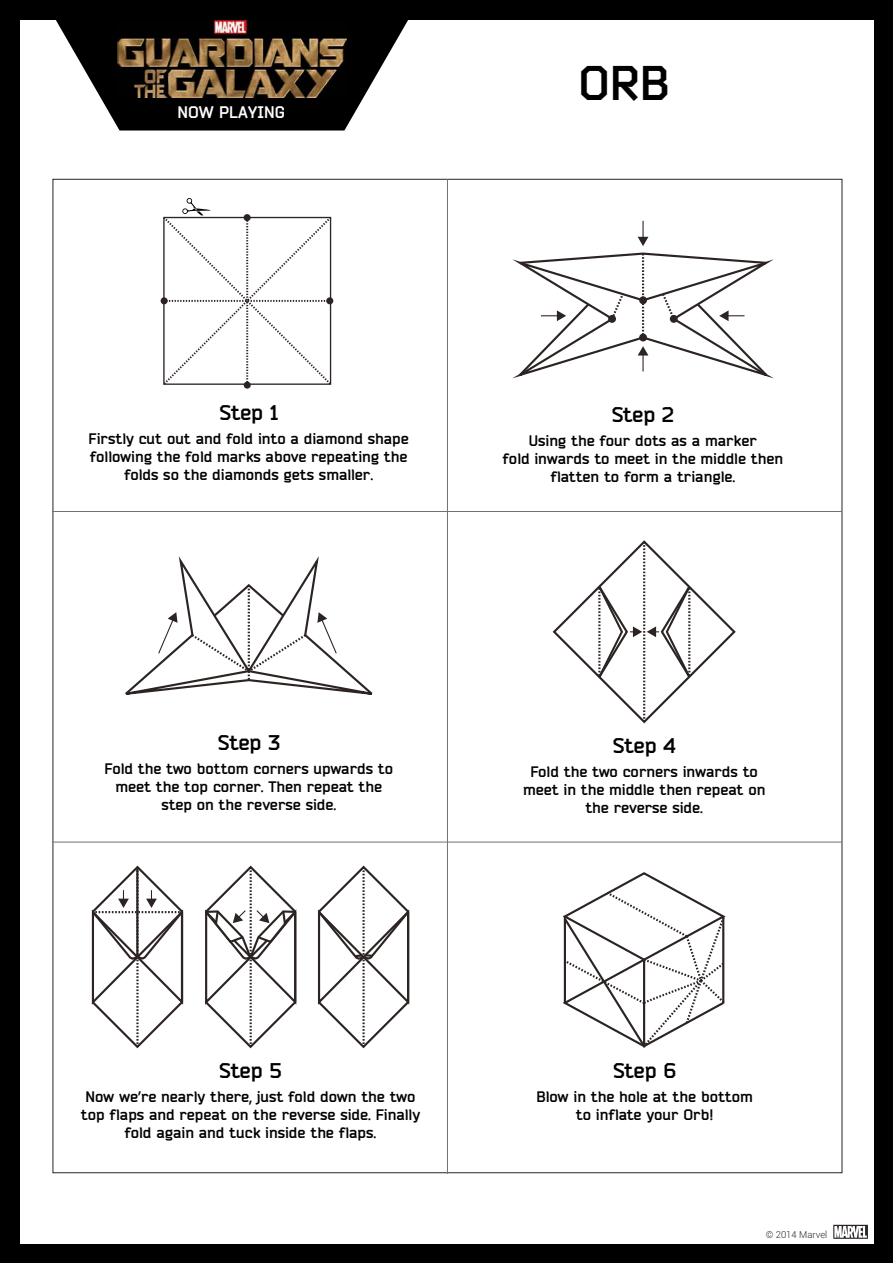
<style>
.page{position:relative;width:893px;height:1263px;background:#fff}
.page>*{position:absolute;margin:0;border:0;box-sizing:border-box;transform-origin:0 0}
.t1{font:700 48px "Bender";color:#000}
.t2{font:700 21px "Bender";letter-spacing:-.02em;color:#000}
.t3{font:700 16.5px "Bender";color:#fff}
.t4{font:700 15px/18px "Bender";color:#000;text-align:center}
.t5{font:300 9.45px "Roboto";color:#2b2422}
</style>
<div class="page">
<div style="left:1px;top:0;width:892px;height:1263px;background:#000"></div>
<div style="left:20px;top:20px;width:854px;height:1223px;background:#fff"></div>
<svg style="left:833px;top:1225px;width:35px;height:14px"></svg>
<svg style="left:56px;top:20px;width:352px;height:110px"></svg>
<img style="left:117px;top:20px;width:229px;height:77px">
<hr style="left:447px;top:180px;width:1px;height:993px;background:#747172">
<hr style="left:52px;top:511px;width:789px;height:1px;background:#747172">
<svg style="left:125px;top:556px;width:248px;height:139px"></svg>
<hr style="left:52px;top:842px;width:789px;height:1px;background:#747172">
<svg style="left:161px;top:198px;width:172px;height:188px"></svg>
<div style="left:244px;top:214px;width:7px;height:7px;background:#2b2422;border-radius:50%"></div>
<div style="left:244px;top:382px;width:7px;height:7px;background:#2b2422;border-radius:50%"></div>
<div style="left:161px;top:297px;width:7px;height:7px;background:#2b2422;border-radius:50%"></div>
<div style="left:326px;top:297px;width:7px;height:7px;background:#2b2422;border-radius:50%"></div>
<svg style="left:512px;top:221px;width:262px;height:158px"></svg>
<div style="left:639px;top:296px;width:8px;height:8px;background:#2b2422;border-radius:50%"></div>
<div style="left:639px;top:334px;width:8px;height:7px;background:#2b2422;border-radius:50%"></div>
<div style="left:608px;top:315px;width:8px;height:8px;background:#2b2422;border-radius:50%"></div>
<div style="left:670px;top:315px;width:8px;height:8px;background:#2b2422;border-radius:50%"></div>
<svg style="left:552px;top:540px;width:184px;height:184px"></svg>
<svg style="left:205px;top:865px;width:92px;height:184px"></svg>
<svg style="left:318px;top:865px;width:92px;height:184px"></svg>
<svg style="left:91px;top:865px;width:93px;height:184px"></svg>
<hr style="left:136px;top:869px;width:2px;height:87px;background:#2b2422">
<svg style="left:562px;top:872px;width:164px;height:176px"></svg>
<p class="t3" style="left:177px;top:102px;width:109px">NOW PLAYING</p>
<h1 class="t1" style="left:578px;top:53px;width:93px">ORB</h1>
<h2 class="t2" style="left:220px;top:400px;width:60px">Step 1</h2>
<p class="t4" style="left:89px;top:430px;width:322px">Firstly cut out and fold into a diamond shape following the fold marks above repeating the folds so the diamonds gets smaller.</p>
<h2 class="t2" style="left:612px;top:402px;width:64px">Step 2</h2>
<p class="t4" style="left:503px;top:432px;width:282px">Using the four dots as a marker<br>fold inwards to meet in the middle then flatten to form a triangle.</p>
<h2 class="t2" style="left:218px;top:729px;width:64px">Step 3</h2>
<p class="t4" style="left:104px;top:760px;width:290px">Fold the two bottom corners upwards to meet the top corner. Then repeat the step on the reverse side.</p>
<h2 class="t2" style="left:219px;top:1058px;width:64px">Step 5</h2>
<p class="t4" style="left:81px;top:1088px;width:341px">Now we’re nearly there, just fold down the two top flaps and repeat on the reverse side. Finally fold again and tuck inside the flaps.</p>
<h2 class="t2" style="left:613px;top:732px;width:64px">Step 4</h2>
<p class="t4" style="left:523px;top:763px;width:244px">Fold the two corners inwards to meet in the middle then repeat on the reverse side.</p>
<h2 class="t2" style="left:613px;top:1058px;width:65px">Step 6</h2>
<p class="t4" style="left:536px;top:1088px;width:218px">Blow in the hole at the bottom to inflate your Orb!</p>
<p class="t5" style="left:766px;top:1228px;width:63px">© 2014 Marvel</p>
</div>
